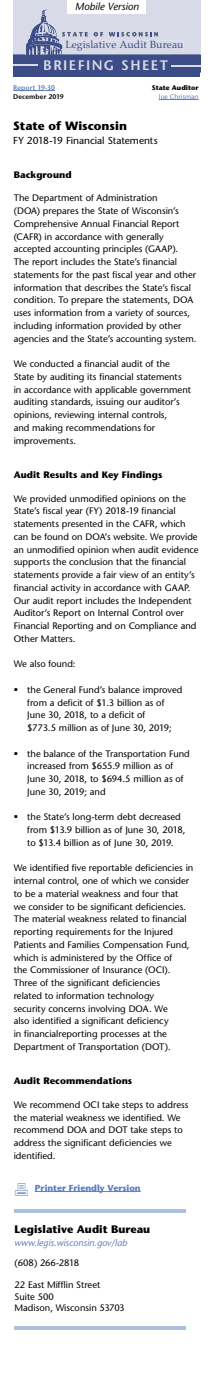
<style>
.page{position:relative;width:214px;height:1375px;background:#fff}
.page>*{position:absolute;margin:0;border:0;box-sizing:border-box;transform-origin:0 0}
.t1{font:600 13.8px "Stone Sans Std";letter-spacing:.1em;color:#d8dbe7}
.BTitle{font:700 12px "Stone Sans Std";color:#000}
.t2{font:700 10.88px "Stone Sans Std";color:#000}
.t3{font:10.43px "Palatino LT Std";letter-spacing:.01em;color:#3c4c87}
.t4{font:italic 500 10.35px "Stone Sans Std";color:#000}
.Year{font:500 10.12px "Stone Sans Std";letter-spacing:-.005em;color:#000}
.Text{font:500 9.38px/12.8px "Stone Sans Std";color:#000}
.FirstLevel{font:700 9.38px "Stone Sans Std";letter-spacing:.005em;color:#000}
.t5{font:italic 500 9.38px/20.1px "Stone Sans Std";color:#5f7fba}
.t6{font:700 8.7px "Stone Sans Std";color:#5d7ebc}
.t7{font:600 6.75px "Stone Sans Std";letter-spacing:.015em;color:#000}
.t8{font:700 6.75px "Stone Sans Std";color:#000}
.t9{font:600 6.75px "Stone Sans Std";letter-spacing:.01em;color:#5f7fba}
.t10{font:500 6.75px "Stone Sans Std";color:#5f7fba}
.s1{font-style:normal;color:#000}
</style>
<div class="page">
<hr style="left:14px;top:1326px;width:171px;height:3px;background:#5d7ebc">
<hr style="left:14px;top:1209px;width:171px;height:3px;background:#5d7ebc">
<hr style="left:35px;top:1191px;width:105px;height:1px;background:#5d7ebc">
<div style="left:14px;top:55px;width:186px;height:22px;background:#3c4c87"></div>
<svg style="left:14px;top:0;width:186px;height:10px"></svg>
<div style="left:67px;top:0;width:79px;height:14px;background:#fff"></div>
<svg style="left:14px;top:10px;width:186px;height:57px"></svg>
<hr style="left:13px;top:90px;width:42px;height:1px;background:#5f7fba">
<hr style="left:158px;top:99px;width:40px;height:1px;background:#5f7fba">
<p class="t4" style="left:75px;top:1px;width:65px">Mobile Version</p>
<p class="t3" style="left:65px;top:39px;width:119px">Legislative Audit Bureau</p>
<p class="t1" style="left:43px;top:57px;width:126px">BRIEFING SHEET</p>
<p class="t8" style="left:151px;top:83px;width:48px">State Auditor</p>
<p class="t10" style="left:158px;top:92px;width:41px">Joe Chrisman</p>
<p class="t9" style="left:13px;top:83px;width:43px">Report 19-30</p>
<p class="t7" style="left:13px;top:92px;width:52px">December 2019</p>
<p class="BTitle" style="left:13px;top:119px;width:115px">State of Wisconsin</p>
<p class="Year" style="left:13px;top:134px;width:145px">FY 2018-19 Financial Statements</p>
<p class="FirstLevel" style="left:14px;top:169px;width:59px">Background</p>
<p class="Text" style="left:14px;top:192px;width:184px">The Department of Administration<br>(DOA) prepares the State of Wisconsin’s Comprehensive Annual Financial Report (CAFR) in accordance with generally accepted accounting principles (GAAP).<br>The report includes the State’s financial statements for the past fiscal year and other information that describes the State’s fiscal condition. To prepare the statements, DOA uses information from a variety of sources, including information provided by other agencies and the State’s accounting system.</p>
<p class="Text" style="left:14px;top:358px;width:178px">We conducted a financial audit of the State by auditing its financial statements in accordance with applicable government auditing standards, issuing our auditor’s opinions, reviewing internal controls,<br>and making recommendations for improvements.</p>
<p class="FirstLevel" style="left:14px;top:469px;width:150px">Audit Results and Key Findings</p>
<p class="Text" style="left:14px;top:492px;width:186px">We provided unmodified opinions on the State’s fiscal year (FY) 2018-19 financial statements presented in the CAFR, which can be found on DOA’s website. We provide an unmodified opinion when audit evidence supports the conclusion that the financial statements provide a fair view of an entity’s financial activity in accordance with GAAP.<br>Our audit report includes the Independent Auditor’s Report on Internal Control over Financial Reporting and on Compliance and Other Matters.</p>
<p class="Text" style="left:14px;top:658px;width:63px">We also found:</p>
<p class="Text" style="left:27px;top:683px;width:156px;text-indent:-14px">▪ the General Fund’s balance improved from a deficit of $1.3 billion as of June 30, 2018, to a deficit of<br>$773.5 million as of June 30, 2019;</p>
<p class="Text" style="left:27px;top:747px;width:164px;text-indent:-14px">▪ the balance of the Transportation Fund increased from $655.9 million as of<br>June 30, 2018, to $694.5 million as of<br>June 30, 2019; and</p>
<p class="Text" style="left:27px;top:811px;width:159px;text-indent:-14px">▪ the State’s long-term debt decreased from $13.9 billion as of June 30, 2018, to $13.4 billion as of June 30, 2019.</p>
<p class="Text" style="left:14px;top:862px;width:181px">We identified five reportable deficiencies in internal control, one of which we consider to be a material weakness and four that<br>we consider to be significant deficiencies.<br>The material weakness related to financial reporting requirements for the Injured Patients and Families Compensation Fund, which is administered by the Office of<br>the Commissioner of Insurance (OCI).<br>Three of the significant deficiencies<br>related to information technology<br>security concerns involving DOA. We<br>also identified a significant deficiency<br>in financialreporting processes at the Department of Transportation (DOT).</p>
<p class="FirstLevel" style="left:14px;top:1075px;width:120px">Audit Recommendations</p>
<p class="Text" style="left:14px;top:1098px;width:176px">We recommend OCI take steps to address the material weakness we identified. We recommend DOA and DOT take steps to address the significant deficiencies we identified.</p>
<p class="t6" style="left:35px;top:1182px;width:107px">Printer Friendly Version</p>
<p class="t2" style="left:14px;top:1223px;width:137px">Legislative Audit Bureau</p>
<p class="t5" style="left:14px;top:1232px;width:114px">www.legis.wisconsin.gov/lab <span class="s1">(608) 266-2818</span></p>
<p class="Text" style="left:14px;top:1278px;width:87px">22 East Mifflin Street</p>
<p class="Text" style="left:14px;top:1290px;width:41px">Suite 500</p>
<p class="Text" style="left:14px;top:1301px;width:111px">Madison, Wisconsin 53703</p>
</div>
